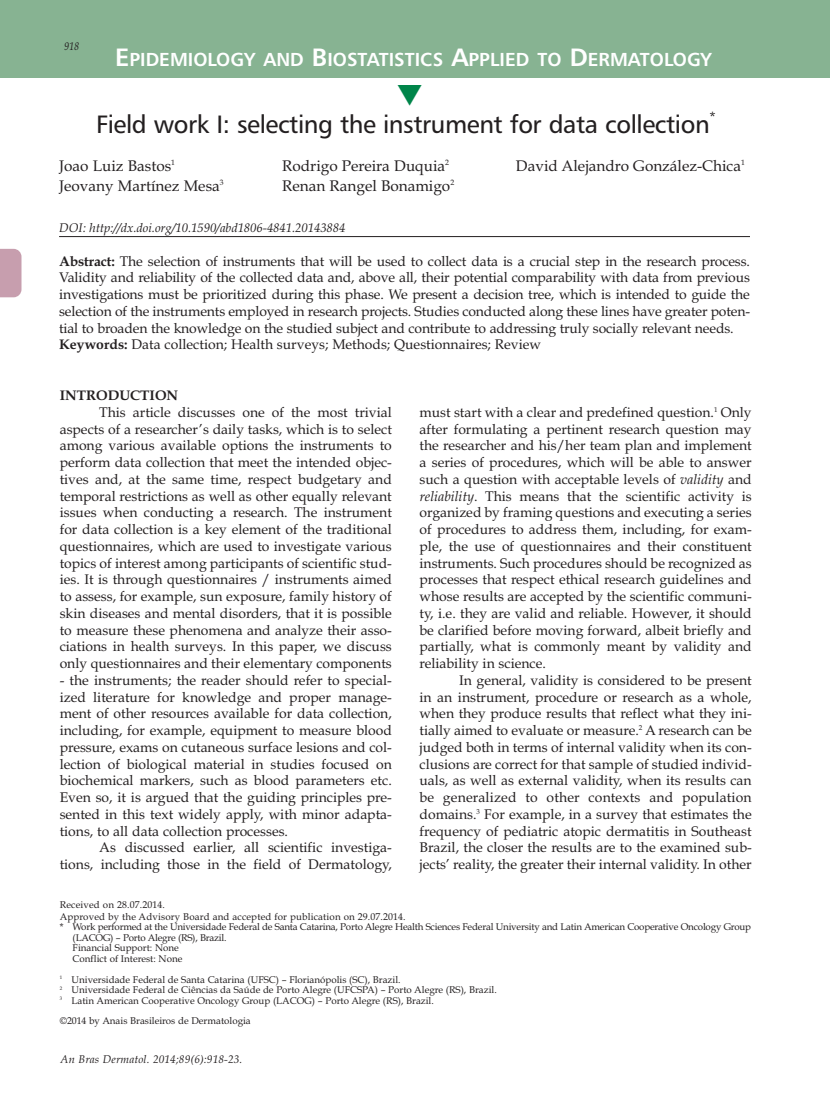
<style>
.page{position:relative;width:830px;height:1104px;background:#fff}
.page>*{position:absolute;margin:0;border:0;box-sizing:border-box;transform-origin:0 0}
.t1{font:25.05px "Humanist 777 BT Roman B";letter-spacing:-.015em;color:#231f20}
.t2{font:18.9px "Humanist 777 BT Bold B";color:#fff}
.t3{font:15.3px "Book Antiqua";color:#231f20}
.t4{font:13.95px/16.8px "Book Antiqua";letter-spacing:-.01em;color:#231f20;text-align:justify}
.t5{font:700 13.95px "Book Antiqua";color:#231f20}
.t6{font:italic 12.6px "Book Antiqua";color:#231f20}
.t7{font:12.6px "Humanist 777 BT Roman B";color:#231f20}
.t8{font:italic 11.1px "Book Antiqua";letter-spacing:.015em;color:#231f20}
.t9{font:italic 11.1px "Book Antiqua";letter-spacing:.015em;color:#231f20;scale:.9 1}
.t10{font:9.75px/10.5px "Book Antiqua";color:#231f20}
.t11{font:9.75px/10.5px "Book Antiqua";letter-spacing:-.02em;color:#231f20}
.s1{font-size:25.05px}
.s2{font-weight:700}
.s3{font-style:italic}
</style>
<div class="page">
<svg style="left:0;top:249px;width:22px;height:48px"></svg>
<div style="left:0;top:0;width:830px;height:77px;background:#87b392"></div>
<hr style="left:59px;top:236px;width:691px;height:1px;background:#231f20">
<p class="t9" style="left:64px;top:42px;width:18px">918</p>
<h2 class="t2" style="left:115px;top:51px;width:598px"><span class="s1">E</span>PIDEMIOLOGY AND <span class="s1">B</span>IOSTATISTICS <span class="s1">A</span>PPLIED TO <span class="s1">D</span>ERMATOLOGY</h2>
<p class="t7" style="left:709px;top:112px;width:8px">*</p>
<h1 class="t1" style="left:96px;top:115px;width:615px">Field work I: selecting the instrument for data collection</h1>
<p class="t3" style="left:59px;top:160px;width:118px">Joao Luiz Bastos<sup>1</sup></p>
<p class="t3" style="left:282px;top:160px;width:168px">Rodrigo Pereira Duquia<sup>2</sup></p>
<p class="t3" style="left:516px;top:160px;width:230px">David Alejandro González-Chica<sup>1</sup></p>
<p class="t3" style="left:59px;top:179px;width:166px">Jeovany Martínez Mesa<sup>3</sup></p>
<p class="t3" style="left:282px;top:179px;width:173px">Renan Rangel Bonamigo<sup>2</sup></p>
<p class="t6" style="left:59px;top:223px;width:288px">DOI: http://dx.doi.org/10.1590/abd1806-4841.20143884</p>
<p class="t4" style="left:59px;top:254px;width:692px;text-align:left"><span class="s2">Abstract:</span> The selection of instruments that will be used to collect data is a crucial step in the research process.<br>Validity and reliability of the collected data and, above all, their potential comparability with data from previous investigations must be prioritized during this phase. We present a decision tree, which is intended to guide the selection of the instruments employed in research projects. Studies conducted along these lines have greater poten&shy;tial to broaden the knowledge on the studied subject and contribute to addressing truly socially relevant needs.<br><span class="s2">Keywords:</span> Data collection; Health surveys; Methods; Questionnaires; Review</p>
<p class="t5" style="left:60px;top:390px;width:120px">INTRODUCTION</p>
<p class="t4" style="left:60px;top:405px;width:334px;text-indent:40px">This article discusses one of the most trivial aspects of a researcher’s daily tasks, which is to select among various available options the instruments to perform data collection that meet the intended objec&shy;tives and, at the same time, respect budgetary and temporal restrictions as well as other equally relevant issues when conducting a research. The instrument for data collection is a key element of the traditional questionnaires, which are used to investigate various topics of interest among participants of scientific stud&shy;ies. It is through questionnaires / instruments aimed to assess, for example, sun exposure, family history of skin diseases and mental disorders, that it is possible to measure these phenomena and analyze their asso&shy;ciations in health surveys. In this paper, we discuss only questionnaires and their elementary components</p>
<p class="t4" style="left:60px;top:673px;width:334px">- the instruments; the reader should refer to special&shy;ized literature for knowledge and proper manage&shy;ment of other resources available for data collection, including, for example, equipment to measure blood pressure, exams on cutaneous surface lesions and col&shy;lection of biological material in studies focused on biochemical markers, such as blood parameters etc.<br>Even so, it is argued that the guiding principles pre&shy;sented in this text widely apply, with minor adapta&shy;tions, to all data collection processes.</p>
<p class="t4" style="left:60px;top:840px;width:334px;text-align:right">As discussed earlier, all scientific investiga-<br>tions, including those in the field of Dermatology,</p>
<p class="t4" style="left:420px;top:405px;width:334px">must start with a clear and predefined question.<sup>1</sup> Only after formulating a pertinent research question may the researcher and his/her team plan and implement a series of procedures, which will be able to answer such a question with acceptable levels of <span class="s3">validity</span> and <span class="s3">reliability</span>. This means that the scientific activity is organized by framing questions and executing a series of procedures to address them, including, for exam&shy;ple, the use of questionnaires and their constituent instruments. Such procedures should be recognized as processes that respect ethical research guidelines and whose results are accepted by the scientific communi&shy;ty, i.e. they are valid and reliable. However, it should be clarified before moving forward, albeit briefly and partially, what is commonly meant by validity and reliability in science.</p>
<p class="t4" style="left:420px;top:673px;width:334px;text-indent:40px">In general, validity is considered to be present in an instrument, procedure or research as a whole, when they produce results that reflect what they ini&shy;tially aimed to evaluate or measure.<sup>2</sup> A research can be judged both in terms of internal validity when its con&shy;clusions are correct for that sample of studied individ&shy;uals, as well as external validity, when its results can be generalized to other contexts and population domains.<sup>3</sup> For example, in a survey that estimates the frequency of pediatric atopic dermatitis in Southeast Brazil, the closer the results are to the examined sub&shy;jects’ reality, the greater their internal validity. In other</p>
<p class="t10" style="left:60px;top:899px;width:347px;line-height:11.7px">Received on 28.07.2014.<br>Approved by the Advisory Board and accepted for publication on 29.07.2014.</p>
<p class="t11" style="left:73px;top:922px;width:680px;text-indent:-13px">* Work performed at the Universidade Federal de Santa Catarina, Porto Alegre Health Sciences Federal University and Latin American Cooperative Oncology Group (LACOG) – Porto Alegre (RS), Brazil.<br>Financial Support: None<br>Conflict of Interest: None</p>
<p class="t10" style="left:60px;top:974px;width:439px"><sup>1</sup> Universidade Federal de Santa Catarina (UFSC) – Florianópolis (SC), Brazil.<br><sup>2</sup> Universidade Federal de Ciências da Saúde de Porto Alegre (UFCSPA) – Porto Alegre (RS), Brazil.<br><sup>3</sup> Latin American Cooperative Oncology Group (LACOG) – Porto Alegre (RS), Brazil.</p>
<p class="t10" style="left:60px;top:1016px;width:193px">©2014 by Anais Brasileiros de Dermatologia</p>
<p class="t8" style="left:61px;top:1054px;width:183px">An Bras Dermatol. 2014;89(6):918-23.</p>
</div>
